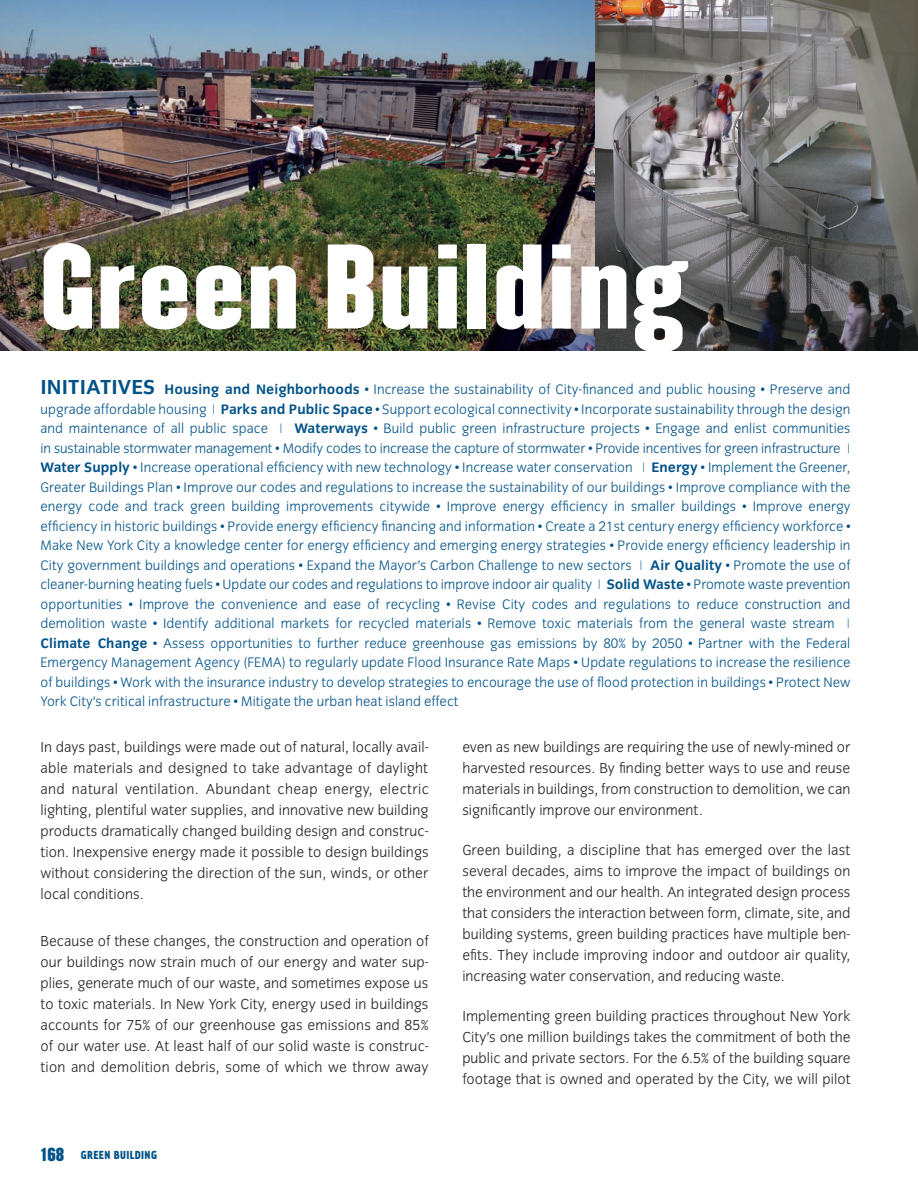
<style>
.page{position:relative;width:918px;height:1188px;background:#fff}
.page>*{position:absolute;margin:0;border:0;box-sizing:border-box;transform-origin:0 0}
.t1{font:105px "Champion Welterweight";letter-spacing:.03em;color:#fff}
.t2{font:300 15px/21px "Congress Sans";letter-spacing:.005em;color:#231f20;text-align:justify}
.t3{font:300 14.25px/19.5px "Congress Sans";letter-spacing:.005em;color:#005288;text-align:justify}
.t4{font:800 12.3px "Metroflex Narrow";letter-spacing:.03em;color:#005288}
.s1{font-weight:700;font-size:21px}
.s2{font-weight:700}
.s3{font-family:"Champion Welterweight";font-weight:400;font-size:16.5px}
</style>
<div class="page">
<img style="left:0;top:0;width:595px;height:351px">
<svg style="left:595px;top:0;width:323px;height:351px;background:#6c6a6a"></svg>
<h1 class="t1" style="left:40px;top:228px;width:647px">Green Building</h1>
<p class="t3" style="left:40px;top:380px;width:812px"><span class="s1">INITIATIVES</span> <span class="s2">Housing and Neighborhoods</span> • Increase the sustainability of City-financed and public housing • Preserve and upgrade affordable housing | <span class="s2">Parks and Public Space</span> • Support ecological connectivity • Incorporate sustainability through the design and maintenance of all public space | <span class="s2">Waterways</span> • Build public green infrastructure projects • Engage and enlist communities in sustainable stormwater management • Modify codes to increase the capture of stormwater • Provide incentives for green infrastructure | <span class="s2">Water Supply</span> • Increase operational efficiency with new technology • Increase water conservation | <span class="s2">Energy</span> • Implement the Greener, Greater Buildings Plan • Improve our codes and regulations to increase the sustainability of our buildings • Improve compliance with the energy code and track green building improvements citywide • Improve energy efficiency in smaller buildings • Improve energy efficiency in historic buildings • Provide energy efficiency financing and information • Create a 21st century energy efficiency workforce • Make New York City a knowledge center for energy efficiency and emerging energy strategies • Provide energy efficiency leadership in City government buildings and operations • Expand the Mayor’s Carbon Challenge to new sectors | <span class="s2">Air Quality</span> • Promote the use of cleaner-burning heating fuels • Update our codes and regulations to improve indoor air quality | <span class="s2">Solid Waste</span> • Promote waste prevention opportunities • Improve the convenience and ease of recycling • Revise City codes and regulations to reduce construction and demolition waste • Identify additional markets for recycled materials • Remove toxic materials from the general waste stream | <span class="s2">Climate Change</span> • Assess opportunities to further reduce greenhouse gas emissions by 80% by 2050 • Partner with the Federal Emergency Management Agency (FEMA) to regularly update Flood Insurance Rate Maps • Update regulations to increase the resilience of buildings • Work with the insurance industry to develop strategies to encourage the use of flood protection in buildings • Protect New York City’s critical infrastructure • Mitigate the urban heat island effect</p>
<p class="t2" style="left:40px;top:737px;width:390px">In days past, buildings were made out of natural, locally avail&shy;able materials and designed to take advantage of daylight and natural ventilation. Abundant cheap energy, electric lighting, plentiful water supplies, and innovative new building products dramatically changed building design and construc&shy;tion. Inexpensive energy made it possible to design buildings without considering the direction of the sun, winds, or other local conditions.</p>
<p class="t2" style="left:40px;top:931px;width:390px">Because of these changes, the construction and operation of our buildings now strain much of our energy and water sup&shy;plies, generate much of our waste, and sometimes expose us to toxic materials. In New York City, energy used in buildings accounts for 75% of our greenhouse gas emissions and 85% of our water use. At least half of our solid waste is construc&shy;tion and demolition debris, some of which we throw away</p>
<p class="t4" style="left:40px;top:1148px;width:118px"><span class="s3">168</span> GREEN BUILDING</p>
<p class="t2" style="left:462px;top:737px;width:390px">even as new buildings are requiring the use of newly-mined or harvested resources. By finding better ways to use and reuse materials in buildings, from construction to demolition, we can significantly improve our environment.</p>
<p class="t2" style="left:462px;top:839px;width:390px">Green building, a discipline that has emerged over the last several decades, aims to improve the impact of buildings on the environment and our health. An integrated design process that considers the interaction between form, climate, site, and building systems, green building practices have multiple ben&shy;efits. They include improving indoor and outdoor air quality, increasing water conservation, and reducing waste.</p>
<p class="t2" style="left:462px;top:1005px;width:390px">Implementing green building practices throughout New York City’s one million buildings takes the commitment of both the public and private sectors. For the 6.5% of the building square footage that is owned and operated by the City, we will pilot</p>
</div>
